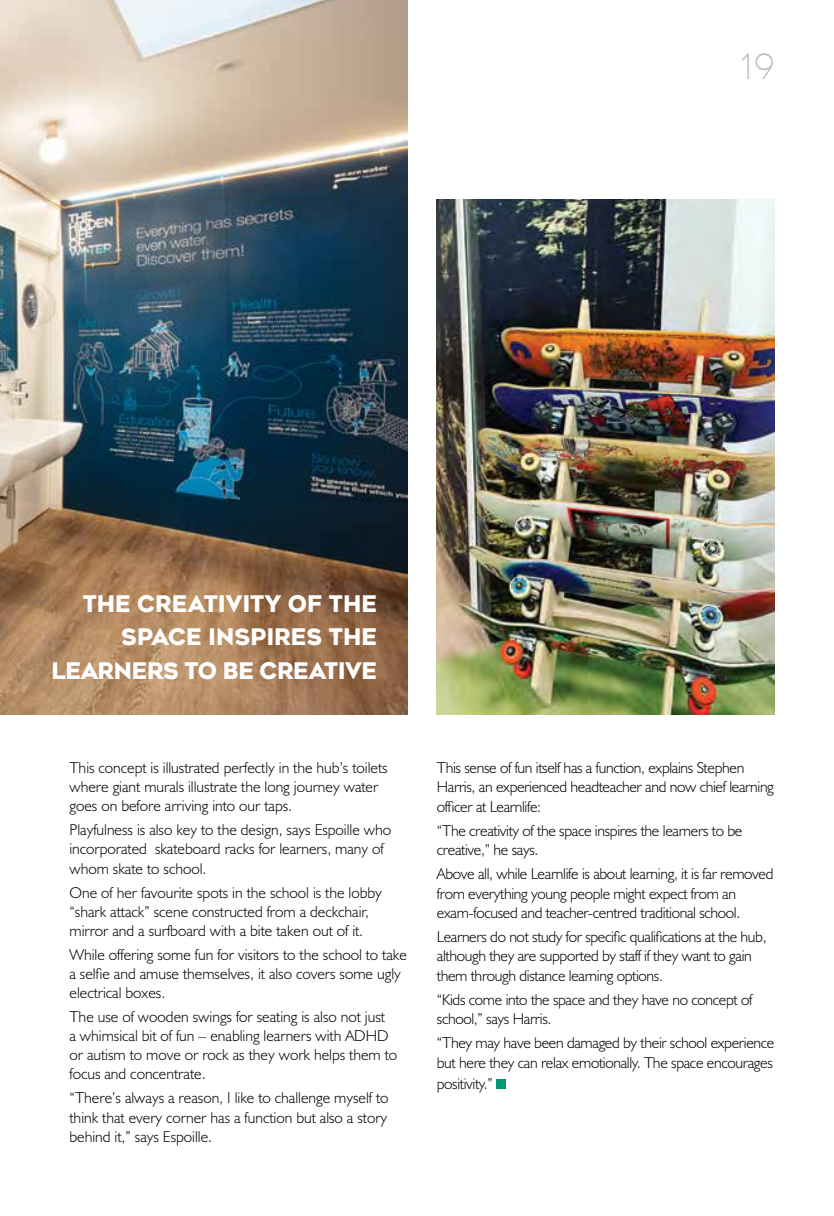
<style>
.page{position:relative;width:834px;height:1216px;background:#fff}
.page>*{position:absolute;margin:0;border:0;box-sizing:border-box;transform-origin:0 0}
.t1{font:200 35px "Geometos Neue";color:#bcbec0}
.t2{font:800 22.75px/33.2px "Geometos Neue";color:#fff;text-align:right}
.t3{font:300 15.75px/19.1px "Humanist 521 BT";color:#000}
.t4{font:300 15.75px/19.2px "Humanist 521 BT";letter-spacing:-.02em;color:#000}
</style>
<div class="page">
<img style="left:0;top:0;width:407px;height:714px">
<img style="left:437px;top:199px;width:337px;height:515px">
<div style="left:496px;top:1078px;width:10px;height:10px;background:#009779"></div>
<h1 class="t1" style="left:738px;top:46px;width:38px">19</h1>
<h2 class="t2" style="left:52px;top:588px;width:327px">THE CREATIVITY OF THE<br>SPACE INSPIRES THE<br>LEARNERS TO BE CREATIVE</h2>
<p class="t3" style="left:69px;top:757px;width:319px">This concept is illustrated perfectly in the hub’s toilets where giant murals illustrate the long journey water goes on before arriving into our taps.</p>
<p class="t3" style="left:69px;top:820px;width:323px">Playfulness is also key to the design, says Espoille who incorporated skateboard racks for learners, many of whom skate to school.</p>
<p class="t3" style="left:69px;top:882px;width:314px">One of her favourite spots in the school is the lobby “shark attack” scene constructed from a deckchair, mirror and a surfboard with a bite taken out of it.</p>
<p class="t3" style="left:69px;top:944px;width:339px">While offering some fun for visitors to the school to take a selfie and amuse themselves, it also covers some ugly electrical boxes.</p>
<p class="t3" style="left:69px;top:1006px;width:329px">The use of wooden swings for seating is also not just<br>a whimsical bit of fun – enabling learners with ADHD or autism to move or rock as they work helps them to focus and concentrate.</p>
<p class="t3" style="left:69px;top:1088px;width:320px;text-align:justify">“There’s always a reason, I like to challenge myself to think that every corner has a function but also a story behind it,” says Espoille.</p>
<p class="t4" style="left:437px;top:758px;width:338px">This sense of fun itself has a function, explains Stephen<br>Harris, an experienced headteacher and now chief learning officer at Learnlife:</p>
<p class="t4" style="left:437px;top:820px;width:307px">“The creativity of the space inspires the learners to be creative,” he says.</p>
<p class="t4" style="left:437px;top:864px;width:338px">Above all, while Learnlife is about learning, it is far removed from everything young people might expect from an exam-focused and teacher-centred traditional school.</p>
<p class="t4" style="left:437px;top:926px;width:331px">Learners do not study for specific qualifications at the hub, although they are supported by staff if they want to gain them through distance learning options.</p>
<p class="t4" style="left:437px;top:989px;width:317px">“Kids come into the space and they have no concept of school,” says Harris.</p>
<p class="t4" style="left:437px;top:1033px;width:339px">“They may have been damaged by their school experience but here they can relax emotionally. The space encourages</p>
<p class="t4" style="left:437px;top:1073px;width:58px">positivity.”</p>
</div>
